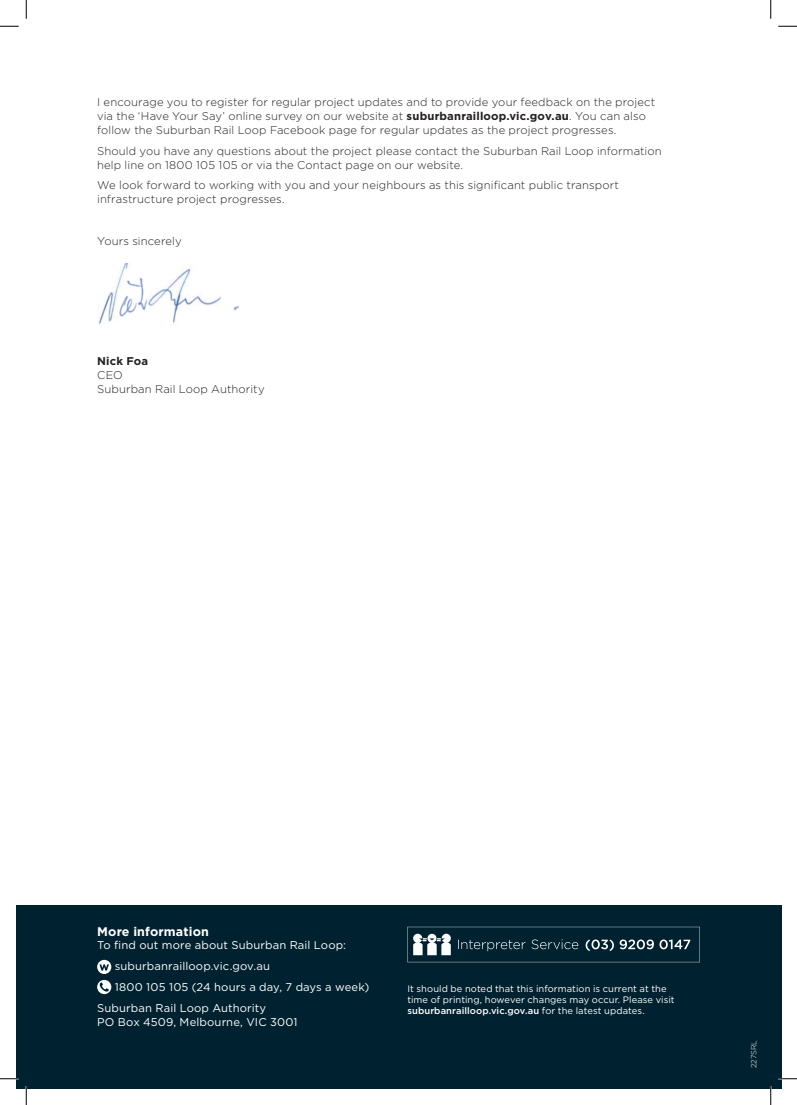
<style>
.page{position:relative;width:797px;height:1105px;background:#fff}
.page>*{position:absolute;margin:0;border:0;box-sizing:border-box;transform-origin:0 0}
.t1{font:700 12.5px "Gotham HTF";letter-spacing:.01em;color:#fff}
.BODY_COPY{font:300 11.25px/13.8px "Gotham HTF";letter-spacing:.01em;color:#231f20}
.t2{font:11.25px "Gotham HTF";letter-spacing:.01em;color:#fff}
.BODY_COPY-2{font:700 11.25px "Gotham HTF";letter-spacing:.01em;color:#231f20}
.t3{font:9.38px/11.2px "Gotham HTF";letter-spacing:.005em;color:#fff}
.t4{font:300 7.5px "Gotham HTF";color:#fff}
.s1{font-weight:700}
.s2{font-weight:500}
</style>
<div class="page">
<div style="left:16px;top:905px;width:765px;height:184px;background:#002230"></div>
<svg style="left:407px;top:927px;width:292px;height:35px"></svg>
<div style="left:97px;top:960px;width:14px;height:14px;background:#fff;border-radius:50%"></div>
<svg style="left:99px;top:964px;width:10px;height:6px"></svg>
<div style="left:97px;top:980px;width:14px;height:14px;background:#fff;border-radius:50%"></div>
<svg style="left:99px;top:982px;width:10px;height:10px"></svg>
<img style="left:98px;top:263px;width:142px;height:61px">
<svg style="left:0;top:25px;width:19px;height:2px"></svg>
<svg style="left:778px;top:25px;width:19px;height:2px"></svg>
<svg style="left:0;top:1078px;width:19px;height:1px"></svg>
<svg style="left:778px;top:1078px;width:19px;height:1px"></svg>
<svg style="left:25px;top:0;width:2px;height:19px"></svg>
<svg style="left:25px;top:1086px;width:2px;height:19px"></svg>
<svg style="left:770px;top:0;width:1px;height:19px"></svg>
<svg style="left:770px;top:1086px;width:1px;height:19px"></svg>
<p class="BODY_COPY" style="left:97px;top:95px;width:559px">I encourage you to register for regular project updates and to provide your feedback on the project via the ‘Have Your Say’ online survey on our website at <span class="s1">suburbanrailloop.vic.gov.au</span>. You can also follow the Suburban Rail Loop Facebook page for regular updates as the project progresses.</p>
<p class="BODY_COPY" style="left:97px;top:144px;width:566px">Should you have any questions about the project please contact the Suburban Rail Loop information help line on 1800 105 105 or via the Contact page on our website.</p>
<p class="BODY_COPY" style="left:97px;top:178px;width:523px">We look forward to working with you and your neighbours as this significant public transport infrastructure project progresses.</p>
<p class="BODY_COPY" style="left:97px;top:234px;width:86px">Yours sincerely</p>
<p class="BODY_COPY-2" style="left:97px;top:355px;width:52px">Nick Foa</p>
<p class="BODY_COPY" style="left:97px;top:368px;width:27px">CEO</p>
<p class="BODY_COPY" style="left:97px;top:382px;width:169px">Suburban Rail Loop Authority</p>
<p class="t1" style="left:97px;top:924px;width:113px">More information</p>
<p class="t2" style="left:97px;top:939px;width:250px">To find out more about Suburban Rail Loop:</p>
<p class="t2" style="left:115px;top:960px;width:157px">suburbanrailloop.vic.gov.au</p>
<p class="t2" style="left:115px;top:981px;width:256px">1800 105 105 (24 hours a day, 7 days a week)</p>
<p class="t2" style="left:97px;top:1002px;width:171px">Suburban Rail Loop Authority</p>
<p class="t2" style="left:97px;top:1015px;width:202px">PO Box 4509, Melbourne, VIC 3001</p>
<p class="t3" style="left:407px;top:983px;width:269px">It should be noted that this information is current at the time of printing, however changes may occur. Please visit <span class="s2">suburbanrailloop.vic.gov.au</span> for the latest updates.</p>
<p class="t4" style="left:749px;top:1068px;width:30px;rotate:-90deg">227SRL</p>
</div>
